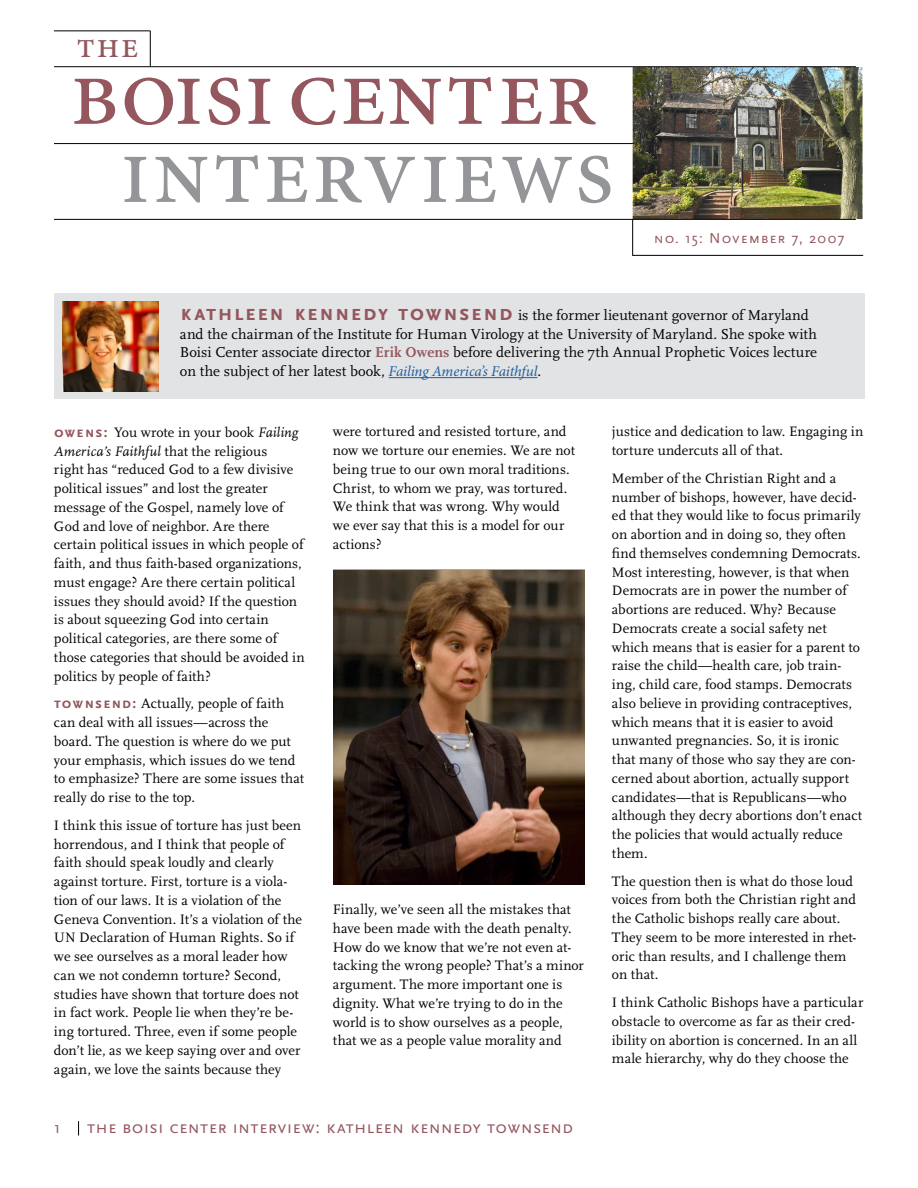
<style>
.page{position:relative;width:918px;height:1188px;background:#fff}
.page>*{position:absolute;margin:0;border:0;box-sizing:border-box;transform-origin:0 0}
.t1{font:97.05px "Minion Pro";letter-spacing:.01em;color:#94575e}
.t2{font:97.05px "Minion Pro";letter-spacing:.02em;color:#939598}
.t3{font:36.45px "Minion Pro";color:#94575e}
.t4{font:18px "Scala Sans OT";letter-spacing:.01em;color:#94575e}
.t5{font:16.5px "Scala Sans OT";color:#94575e}
.t6{font:15px/18.8px "Scala OT";color:#000}
.t7{font:15px "Scala Sans OT";letter-spacing:.065em;color:#94575e}
.t8{font:14.25px/18.8px "Scala OT";letter-spacing:.005em;color:#000}
.s1{font-family:"Scala Sans OT";font-weight:700;font-size:22.5px;color:#94575e}
.s2{font-weight:700;color:#94575e}
.s3{font-family:"Minion Pro";font-style:italic;color:#215e9e}
.s4{font-family:"Scala Sans OT";font-weight:700;font-size:15px;color:#94575e}
.s5{font-style:italic}
</style>
<div class="page">
<svg style="left:78px;top:1121px;width:1px;height:15px"></svg>
<div style="left:54px;top:294px;width:810px;height:105px;background:#e2e3e4"></div>
<img style="left:333px;top:570px;width:252px;height:314px">
<hr style="left:389px;top:377px;width:149px;height:1px;background:#215e9e">
<img style="left:633px;top:67px;width:230px;height:152px">
<hr style="left:54px;top:31px;width:97px;height:1px;background:#000">
<hr style="left:54px;top:66px;width:802px;height:1px;background:#000">
<hr style="left:54px;top:143px;width:579px;height:1px;background:#000">
<hr style="left:54px;top:219px;width:802px;height:1px;background:#000">
<hr style="left:150px;top:31px;width:1px;height:36px;background:#000">
<hr style="left:632px;top:220px;width:1px;height:36px;background:#000">
<hr style="left:632px;top:255px;width:231px;height:1px;background:#000">
<img style="left:62px;top:301px;width:96px;height:90px">
<h2 class="t3" style="left:76px;top:21px;width:64px">the</h2>
<h1 class="t1" style="left:70px;top:28px;width:528px">boisi center</h1>
<h1 class="t2" style="left:120px;top:106px;width:495px">interviews</h1>
<p class="t7" style="left:654px;top:230px;width:192px">no. 15: November 7, 2007</p>
<p class="t6" style="left:180px;top:306px;width:639px"><span class="s1">kathleen kennedy townsend</span> is the former lieutenant governor of Maryland and the chairman of the Institute for Human Virology at the University of Maryland. She spoke with Boisi Center associate director <span class="s2">Erik Owens</span> before delivering the 7th Annual Prophetic Voices lecture on the subject of her latest book, <span class="s3">Failing America’s Faithful</span>.</p>
<p class="t8" style="left:54px;top:423px;width:252px"><span class="s4">owens:</span> You wrote in your book <span class="s5">Failing America’s Faithful</span> that the religious<br>right has “reduced God to a few divisive political issues” and lost the greater message of the Gospel, namely love of God and love of neighbor. Are there certain political issues in which people of faith, and thus faith-based organizations, must engage? Are there certain political issues they should avoid? If the question is about squeezing God into certain political categories, are there some of those categories that should be avoided in politics by people of faith?</p>
<p class="t8" style="left:54px;top:695px;width:252px"><span class="s4">townsend:</span> Actually, people of faith can deal with all issues—across the board. The question is where do we put your emphasis, which issues do we tend to emphasize? There are some issues that really do rise to the top.</p>
<p class="t8" style="left:54px;top:816px;width:249px">I think this issue of torture has just been horrendous, and I think that people of faith should speak loudly and clearly against torture. First, torture is a viola&shy;tion of our laws. It is a violation of the Geneva Convention. It’s a violation of the UN Declaration of Human Rights. So if we see ourselves as a moral leader how can we not condemn torture? Second, studies have shown that torture does not in fact work. People lie when they’re be&shy;ing tortured. Three, even if some people don’t lie, as we keep saying over and over again, we love the saints because they</p>
<p class="t8" style="left:333px;top:423px;width:243px">were tortured and resisted torture, and now we torture our enemies. We are not being true to our own moral traditions.<br>Christ, to whom we pray, was tortured.<br>We think that was wrong. Why would we ever say that this is a model for our actions?</p>
<p class="t8" style="left:333px;top:900px;width:252px">Finally, we’ve seen all the mistakes that have been made with the death penalty.<br>How do we know that we’re not even at&shy;tacking the wrong people? That’s a minor argument. The more important one is dignity. What we’re trying to do in the world is to show ourselves as a people, that we as a people value morality and</p>
<p class="t5" style="left:54px;top:1119px;width:8px">1</p>
<p class="t4" style="left:87px;top:1118px;width:488px">the boisi center interview: kathleen kennedy townsend</p>
<p class="t8" style="left:612px;top:423px;width:253px">justice and dedication to law. Engaging in torture undercuts all of that.</p>
<p class="t8" style="left:612px;top:469px;width:252px">Member of the Christian Right and a number of bishops, however, have decid&shy;ed that they would like to focus primarily on abortion and in doing so, they often find themselves condemning Democrats.<br>Most interesting, however, is that when Democrats are in power the number of abortions are reduced. Why? Because Democrats create a social safety net which means that is easier for a parent to raise the child—health care, job train&shy;ing, child care, food stamps. Democrats also believe in providing contraceptives, which means that it is easier to avoid unwanted pregnancies. So, it is ironic that many of those who say they are con&shy;cerned about abortion, actually support candidates—that is Republicans—who although they decry abortions don’t enact the policies that would actually reduce them.</p>
<p class="t8" style="left:612px;top:872px;width:246px">The question then is what do those loud voices from both the Christian right and the Catholic bishops really care about.<br>They seem to be more interested in rhet&shy;oric than results, and I challenge them on that.</p>
<p class="t8" style="left:612px;top:994px;width:253px">I think Catholic Bishops have a particular obstacle to overcome as far as their cred&shy;ibility on abortion is concerned. In an all male hierarchy, why do they choose the</p>
</div>
